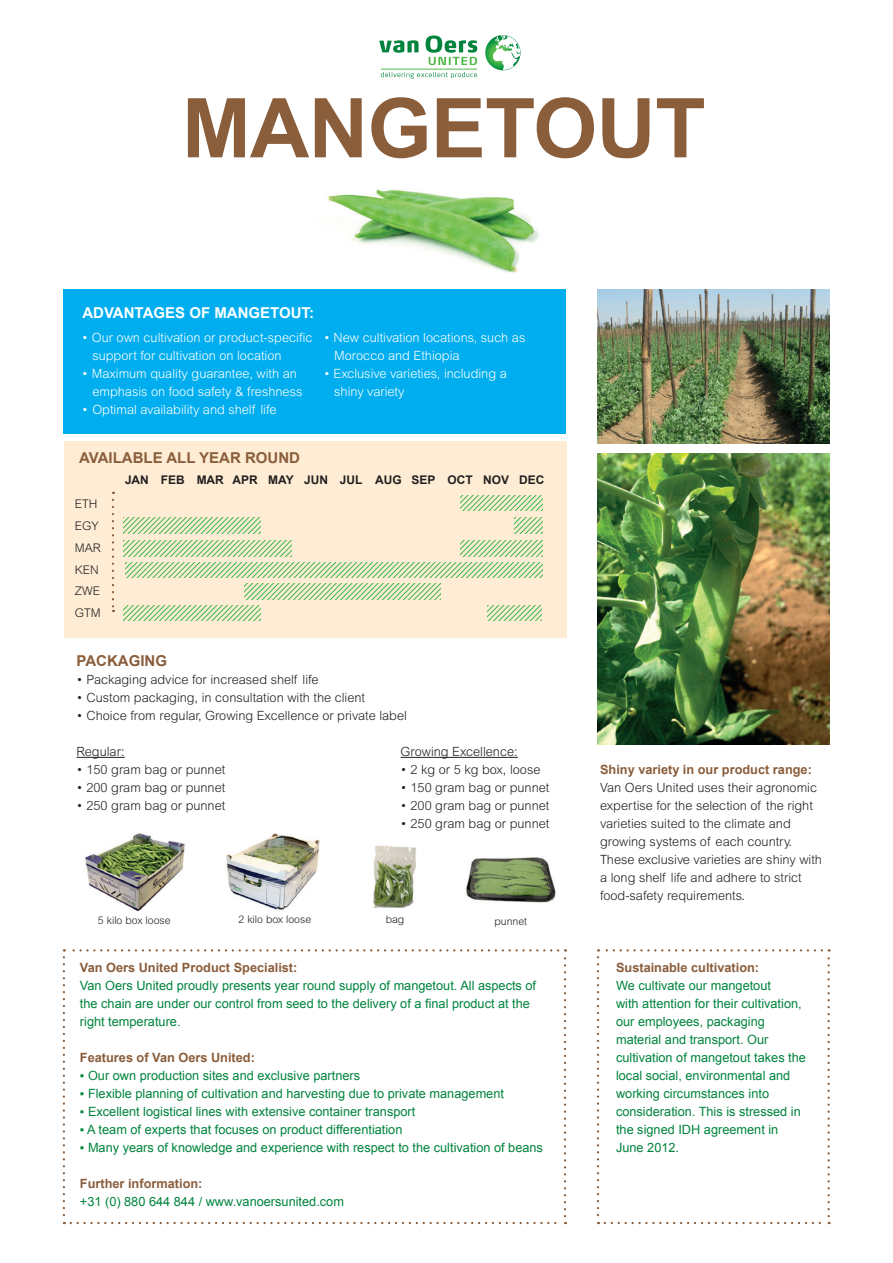
<style>
.page{position:relative;width:893px;height:1263px;background:#fff}
.page>*{position:absolute;margin:0;border:0;box-sizing:border-box;transform-origin:0 0}
.t1{font:700 82.5px "Arial";letter-spacing:-.01em;color:#8a5d3b}
.t2{font:700 15px "Arial";color:#8a5d3b}
.t3{font:700 15px "Arial";color:#fff}
.t4{font:12.75px/18px "Arial";color:#00843d}
.t5{font:300 12.75px/18px "Arial MT Pro";color:#231f20}
.t6{font:300 12.75px/18px "Arial MT Pro";color:#fff}
.t7{font:700 12.75px "Arial";color:#8a5d3b}
.t8{font:700 12px "Arial";color:#231f20}
.t9{font:300 12px/21.9px "Arial MT Pro";color:#231f20}
.t10{font:300 10.5px "Arial MT Pro";color:#231f20}
</style>
<div class="page">
<svg style="left:485px;top:35px;width:35px;height:35px"></svg>
<svg style="left:493px;top:35px;width:27px;height:35px"></svg>
<svg style="left:381px;top:72px;width:96px;height:7px"></svg>
<hr style="left:381px;top:69px;width:96px;height:1px;background:#51b948">
<svg style="left:379px;top:40px;width:40px;height:13px"></svg>
<svg style="left:426px;top:36px;width:51px;height:29px"></svg>
<div style="left:63px;top:289px;width:503px;height:144px;background:#00aeef"></div>
<img style="left:597px;top:454px;width:232px;height:290px">
<img style="left:598px;top:289px;width:231px;height:154px">
<svg style="left:63px;top:957px;width:2px;height:267px"></svg>
<svg style="left:71px;top:1222px;width:495px;height:2px"></svg>
<svg style="left:564px;top:949px;width:2px;height:267px"></svg>
<svg style="left:64px;top:949px;width:494px;height:2px"></svg>
<svg style="left:597px;top:949px;width:233px;height:275px"></svg>
<img style="left:85px;top:833px;width:100px;height:79px">
<img style="left:373px;top:845px;width:43px;height:64px">
<img style="left:225px;top:833px;width:95px;height:77px">
<img style="left:466px;top:857px;width:90px;height:46px">
<div style="left:64px;top:441px;width:502px;height:197px;background:#feedd4"></div>
<svg style="left:123px;top:518px;width:137px;height:15px"></svg>
<svg style="left:123px;top:605px;width:137px;height:16px"></svg>
<svg style="left:123px;top:540px;width:168px;height:16px"></svg>
<svg style="left:460px;top:540px;width:83px;height:16px"></svg>
<svg style="left:488px;top:605px;width:53px;height:16px"></svg>
<svg style="left:460px;top:495px;width:83px;height:16px"></svg>
<svg style="left:514px;top:518px;width:29px;height:15px"></svg>
<svg style="left:125px;top:562px;width:418px;height:16px"></svg>
<svg style="left:244px;top:584px;width:197px;height:15px"></svg>
<svg style="left:112px;top:500px;width:2px;height:112px"></svg>
<img style="left:327px;top:189px;width:212px;height:84px">
<hr style="left:77px;top:757px;width:48px;height:1px;background:#231f20">
<hr style="left:401px;top:757px;width:117px;height:1px;background:#231f20">
<h1 class="t1" style="left:182px;top:73px;width:525px">MANGETOUT</h1>
<p class="t3" style="left:82px;top:303px;width:233px">ADVANTAGES OF MANGETOUT:</p>
<p class="t6" style="left:92px;top:329px;width:222px;text-indent:-10px">• Our own cultivation or product-specific support for cultivation on location</p>
<p class="t6" style="left:92px;top:365px;width:212px;text-indent:-10px">• Maximum quality guarantee, with an emphasis on food safety &amp; freshness</p>
<p class="t6" style="left:82px;top:401px;width:196px">• Optimal availability and shelf life</p>
<p class="t6" style="left:334px;top:329px;width:193px;text-indent:-10px">• New cultivation locations, such as<br>Morocco and Ethiopia</p>
<p class="t6" style="left:334px;top:365px;width:174px;text-indent:-10px">• Exclusive varieties, including a shiny variety</p>
<p class="t2" style="left:79px;top:447px;width:222px">AVAILABLE ALL YEAR ROUND</p>
<p class="t9" style="left:75px;top:493px;width:27px">ETH<br>EGY<br>MAR<br>KEN<br>ZWE<br>GTM</p>
<p class="t8" style="left:125px;top:472px;width:421px">JAN FEB MAR APR MAY JUN JUL AUG SEP OCT NOV DEC</p>
<p class="t2" style="left:77px;top:651px;width:92px">PACKAGING</p>
<p class="t5" style="left:77px;top:671px;width:244px">• Packaging advice for increased shelf life</p>
<p class="t5" style="left:77px;top:689px;width:290px">• Custom packaging, in consultation with the client</p>
<p class="t5" style="left:77px;top:707px;width:332px">• Choice from regular, Growing Excellence or private label</p>
<p class="t5" style="left:77px;top:743px;width:50px">Regular:</p>
<p class="t5" style="left:401px;top:743px;width:119px">Growing Excellence:</p>
<p class="t5" style="left:77px;top:761px;width:150px">• 150 gram bag or punnet</p>
<p class="t5" style="left:401px;top:761px;width:141px">• 2 kg or 5 kg box, loose</p>
<p class="t5" style="left:77px;top:779px;width:150px">• 200 gram bag or punnet</p>
<p class="t5" style="left:401px;top:779px;width:150px">• 150 gram bag or punnet</p>
<p class="t5" style="left:77px;top:797px;width:150px">• 250 gram bag or punnet</p>
<p class="t5" style="left:401px;top:797px;width:150px">• 200 gram bag or punnet</p>
<p class="t5" style="left:401px;top:815px;width:150px">• 250 gram bag or punnet</p>
<p class="t10" style="left:98px;top:913px;width:74px">5 kilo box loose</p>
<p class="t10" style="left:239px;top:913px;width:74px">2 kilo box loose</p>
<p class="t10" style="left:386px;top:913px;width:20px">bag</p>
<p class="t10" style="left:494px;top:914px;width:34px">punnet</p>
<p class="t7" style="left:80px;top:959px;width:219px">Van Oers United Product Specialist:</p>
<p class="t4" style="left:80px;top:977px;width:458px">Van Oers United proudly presents year round supply of mangetout. All aspects of the chain are under our control from seed to the delivery of a final product at the right temperature.</p>
<p class="t7" style="left:80px;top:1049px;width:177px">Features of Van Oers United:</p>
<p class="t4" style="left:80px;top:1067px;width:282px">▪ Our own production sites and exclusive partners</p>
<p class="t4" style="left:80px;top:1085px;width:426px">▪ Flexible planning of cultivation and harvesting due to private management</p>
<p class="t4" style="left:80px;top:1103px;width:337px">▪ Excellent logistical lines with extensive container transport</p>
<p class="t4" style="left:80px;top:1121px;width:324px">▪ A team of experts that focuses on product differentiation</p>
<p class="t4" style="left:80px;top:1139px;width:465px">▪ Many years of knowledge and experience with respect to the cultivation of beans</p>
<p class="t7" style="left:80px;top:1175px;width:124px">Further information:</p>
<p class="t4" style="left:80px;top:1193px;width:266px">+31 (0) 880 644 844 / www.vanoersunited.com</p>
<p class="t7" style="left:600px;top:761px;width:213px">Shiny variety in our product range:</p>
<p class="t5" style="left:600px;top:779px;width:223px">Van Oers United uses their agronomic expertise for the selection of the right varieties suited to the climate and growing systems of each country.<br>These exclusive varieties are shiny with a long shelf life and adhere to strict food-safety requirements.</p>
<p class="t7" style="left:616px;top:959px;width:145px">Sustainable cultivation:</p>
<p class="t4" style="left:616px;top:977px;width:191px">We cultivate our mangetout<br>with attention for their cultivation, our employees, packaging material and transport. Our cultivation of mangetout takes the local social, environmental and working circumstances into consideration. This is stressed in the signed IDH agreement in<br>June 2012.</p>
</div>
